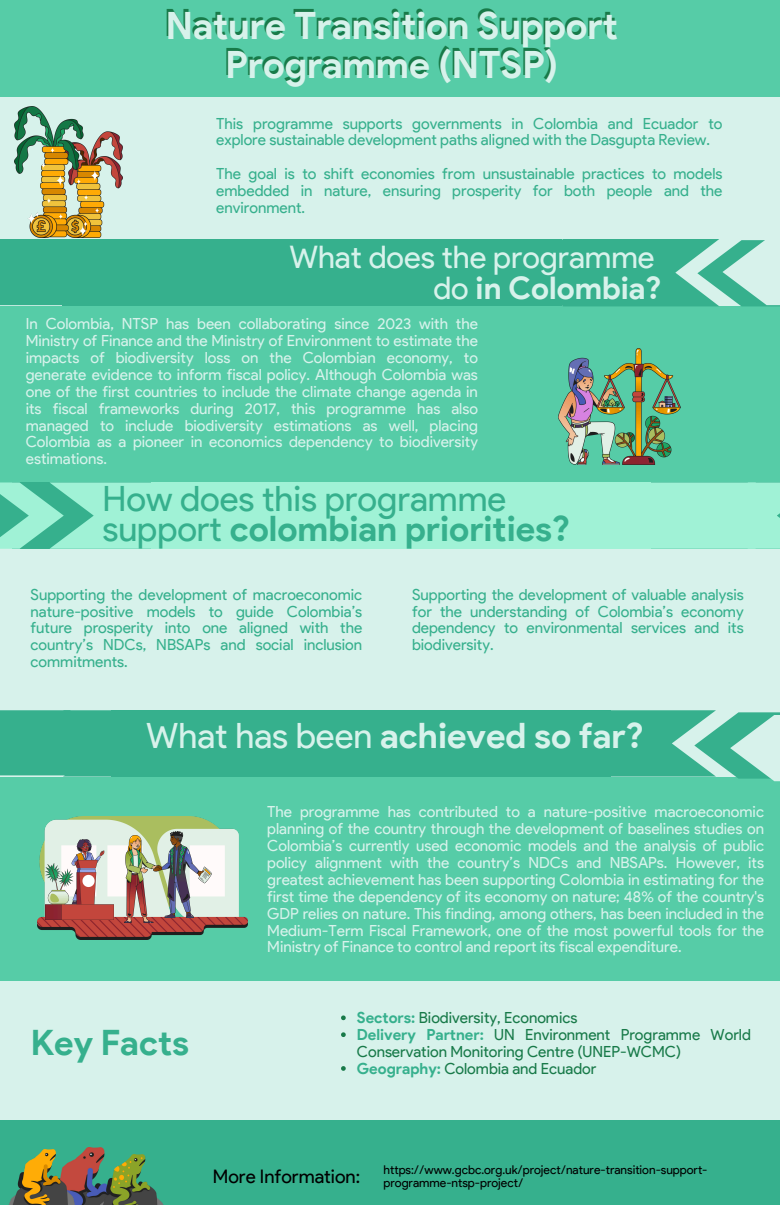
<style>
.page{position:relative;width:780px;height:1205px;background:#56cca7}
.page>*{position:absolute;margin:0;border:0;box-sizing:border-box;transform-origin:0 0}
.t1{font:700 37.62px/38.5px "Product Sans";color:#d7f2eb;text-align:center}
.t2{font:35px/29px "Product Sans";color:#36b08d}
.t3{font:700 35px "Product Sans";color:#d7f2eb}
.t4{font:700 35px "Product Sans";color:#36b08d}
.t5{font:31.12px/31px "Product Sans";color:#d7f2eb;text-align:right}
.t6{font:18.75px "Product Sans";color:#000}
.t7{font:15.38px/16.9px "Product Sans";color:#d7f2eb;text-align:justify}
.t8{font:15.38px/16.9px "Product Sans";color:#36b08d;text-align:justify}
.t9{font:15.38px/16.9px "Product Sans";color:#187a49}
.t10{font:12.12px/13.1px "Product Sans";color:#000}
.s1{font-weight:700}
.s2{font-weight:400}
.s3{font-weight:700;color:#36b08d}
</style>
<div class="page">
<div style="left:0;top:97px;width:780px;height:160px;background:#d7f2eb"></div>
<div style="left:0;top:239px;width:110px;height:66px;background:#36b08d"></div>
<div style="left:519px;top:239px;width:200px;height:67px;background:#36b08d"></div>
<div style="left:62px;top:239px;width:500px;height:66px;background:#36b08d"></div>
<svg style="left:697px;top:240px;width:83px;height:66px;background:#87d1bc"></svg>
<svg style="left:722px;top:240px;width:58px;height:65px;fill:#d7f2eb"></svg>
<div style="left:0;top:981px;width:780px;height:224px;background:#d7f2eb"></div>
<div style="left:0;top:1121px;width:780px;height:84px;background:#36b08d"></div>
<div style="left:0;top:547px;width:780px;height:168px;background:#d7f2eb"></div>
<svg style="left:64px;top:482px;width:88px;height:67px;background:#92e9cd"></svg>
<svg style="left:29px;top:482px;width:35px;height:67px;background:#66cdae"></svg>
<svg style="left:0;top:482px;width:29px;height:67px;background:#79d9bb"></svg>
<div style="left:704px;top:482px;width:76px;height:67px;background:#a0f2d6"></div>
<div style="left:651px;top:482px;width:105px;height:67px;background:#a0f2d6"></div>
<div style="left:152px;top:482px;width:499px;height:67px;background:#a0f2d6"></div>
<hr style="left:777px;top:482px;width:3px;height:67px;background:#36b08d">
<div style="left:0;top:710px;width:114px;height:65px;background:#36b08d"></div>
<svg style="left:611px;top:710px;width:105px;height:66px;background:#41b493"></svg>
<div style="left:111px;top:710px;width:500px;height:66px;background:#36b08d"></div>
<svg style="left:694px;top:712px;width:86px;height:65px;background:#7cccb6"></svg>
<img style="left:43px;top:1147px;width:62px;height:58px">
<img style="left:9px;top:1150px;width:65px;height:55px">
<img style="left:96px;top:1154px;width:68px;height:51px">
<img style="left:558px;top:348px;width:122px;height:117px">
<img style="left:14px;top:106px;width:108px;height:131px">
<img style="left:37px;top:816px;width:210px;height:123px">
<img style="left:46px;top:839px;width:68px;height:80px">
<img style="left:124px;top:836px;width:36px;height:87px">
<img style="left:154px;top:831px;width:58px;height:86px">
<svg style="left:341px;top:1015px;width:5px;height:5px"></svg>
<svg style="left:341px;top:1032px;width:5px;height:5px"></svg>
<svg style="left:341px;top:1066px;width:5px;height:5px"></svg>
<svg style="left:730px;top:715px;width:50px;height:66px;background:#91d6c2"></svg>
<h2 class="t1" style="left:166px;top:7px;width:454px">Nature Transition Support<br>Programme (NTSP)</h2>
<h5 class="t8" style="left:216px;top:115px;width:508px">This programme supports governments in Colombia and Ecuador to explore sustainable development paths aligned with the Dasgupta Review.</h5>
<h5 class="t8" style="left:216px;top:165px;width:508px">The goal is to shift economies from unsustainable practices to models embedded in nature, ensuring prosperity for both people and the environment.</h5>
<h1 class="t5" style="left:289px;top:241px;width:374px">What does the programme do <span class="s1">in Colombia?</span></h1>
<h5 class="t7" style="left:26px;top:315px;width:454px">In Colombia, NTSP has been collaborating since 2023 with the Ministry of Finance and the Ministry of Environment to estimate the impacts of biodiversity loss on the Colombian economy, to generate evidence to inform fiscal policy. Although Colombia was one of the first countries to include the climate change agenda in its fiscal frameworks during 2017, this programme has also managed to include biodiversity estimations as well, placing Colombia as a pioneer in economics dependency to biodiversity estimations.</h5>
<h5 class="t2" style="left:102px;top:484px;width:469px">How does this programme support <span class="s1">colombian priorities?</span></h5>
<p class="t8" style="left:31px;top:586px;width:333px">Supporting the development of macroeconomic nature-positive models to guide Colombia’s future prosperity into one aligned with the country’s NDCs, NBSAPs and social inclusion commitments.</p>
<p class="t8" style="left:412px;top:586px;width:333px">Supporting the development of valuable analysis for the understanding of Colombia’s economy dependency to environmental services and its biodiversity.</p>
<h5 class="t3" style="left:146px;top:714px;width:499px"><span class="s2">What has been</span> achieved so far?</h5>
<p class="t4" style="left:31px;top:1021px;width:160px">Key Facts</p>
<h3 class="t7" style="left:267px;top:803px;width:498px">The programme has contributed to a nature-positive macroeconomic planning of the country through the development of baselines studies on Colombia’s currently used economic models and the analysis of public policy alignment with the country’s NDCs and NBSAPs. However, its greatest achievement has been supporting Colombia in estimating for the first time the dependency of its economy on nature; 48% of the country's GDP relies on nature. This finding, among others, has been included in the Medium-Term Fiscal Framework, one of the most powerful tools for the Ministry of Finance to control and report its fiscal expenditure.</h3>
<h5 class="t9" style="left:357px;top:1009px;width:222px"><span class="s3">Sectors:</span> Biodiversity, Economics</h5>
<h2 class="t9" style="left:357px;top:1026px;width:396px"><span class="s3">Delivery Partner:</span> UN Environment Programme World<br>Conservation Monitoring Centre (UNEP-WCMC)</h2>
<p class="t9" style="left:357px;top:1059px;width:241px"><span class="s3">Geography:</span> Colombia and Ecuador</p>
<p class="t6" style="left:213px;top:1164px;width:149px">More Information:</p>
<p class="t10" style="left:384px;top:1163px;width:325px">https://www.gcbc.org.uk/project/nature-transition-support&shy;programme-ntsp-project/</p>
</div>
